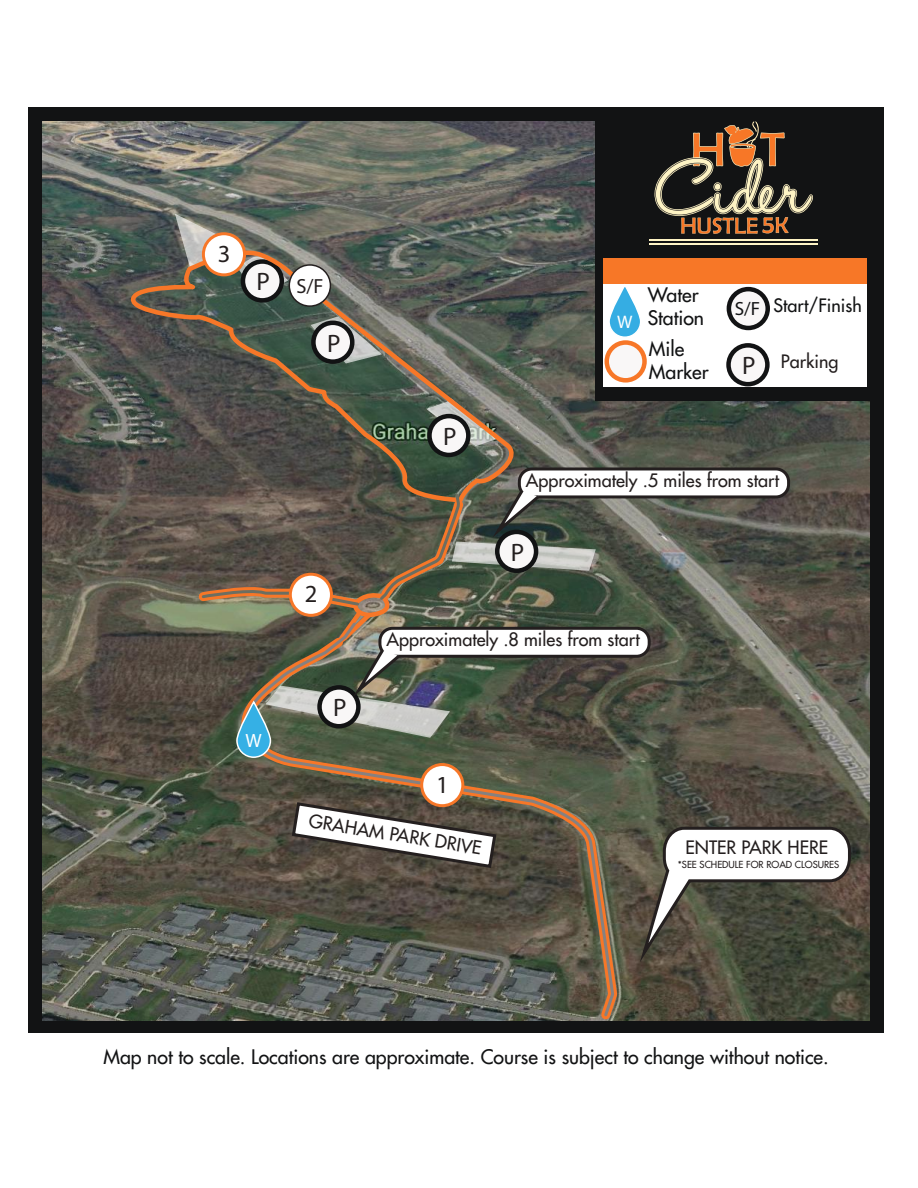
<style>
.page{position:relative;width:918px;height:1188px;background:#fff}
.page>*{position:absolute;margin:0;border:0;box-sizing:border-box;transform-origin:0 0}
.t1{font:25.35px "Myriad Pro";color:#241f1f}
.t2{font:24.6px "Myriad Pro";color:#241f1f}
.t3{font:20.55px "Myriad Pro";color:#241f1f}
.t4{font:19.5px/23.4px "Futura LT";color:#121314}
.t5{font:19.2px "Myriad Pro";color:#fff}
.t6{font:18.15px "Myriad Pro";color:#fff}
.t7{font:18px "Futura LT";color:#241f1f}
.t8{font:18px "Futura LT";color:#121314}
.t9{font:9.45px "Futura LT";color:#241f1f}
.s1{font-family:"Myriad Pro";font-size:19.2px}
</style>
<div class="page">
<div style="left:28px;top:107px;width:856px;height:927px;background:#121314"></div>
<img style="left:43px;top:122px;width:827px;height:899px">
<div style="left:25px;top:1033px;width:859px;height:59px;background:#fff"></div>
<div style="left:380px;top:628px;width:269px;height:28px;background:#fff;border-radius:13px"></div>
<div style="left:378px;top:627px;width:273px;height:31px;border:3px solid #241f1f;border-radius:13px"></div>
<svg style="left:175px;top:214px;width:113px;height:26px"></svg>
<div style="left:595px;top:120px;width:278px;height:281px;background:#121314"></div>
<hr style="left:649px;top:239px;width:168px;height:2px;background:#fef4c5">
<hr style="left:649px;top:243px;width:168px;height:1px;background:#fef4c5">
<svg style="left:654px;top:122px;width:159px;height:112px"></svg>
<div style="left:603px;top:260px;width:263px;height:127px;background:#fff"></div>
<div style="left:603px;top:259px;width:263px;height:25px;background:#f77727"></div>
<svg style="left:609px;top:285px;width:32px;height:52px"></svg>
<div style="left:608px;top:284px;width:33px;height:54px;border:2px solid #fff;border-radius:16px"></div>
<svg style="left:607px;top:343px;width:38px;height:37px"></svg>
<div style="left:605px;top:340px;width:42px;height:43px;border:4px solid #f77728;border-radius:50%"></div>
<svg style="left:729px;top:289px;width:39px;height:39px"></svg>
<div style="left:727px;top:287px;width:43px;height:43px;border:4px solid #121314;border-radius:50%"></div>
<svg style="left:729px;top:345px;width:38px;height:39px"></svg>
<div style="left:726px;top:343px;width:44px;height:43px;border:4px solid #121314;border-radius:50%"></div>
<svg style="left:636px;top:825px;width:216px;height:147px"></svg>
<svg style="left:236px;top:630px;width:386px;height:391px"></svg>
<svg style="left:125px;top:240px;width:401px;height:270px"></svg>
<svg style="left:236px;top:620px;width:380px;height:399px"></svg>
<div style="left:203px;top:234px;width:42px;height:41px;background:#fff;border-radius:50%"></div>
<div style="left:202px;top:232px;width:44px;height:44px;border:3px solid #f77728;border-radius:50%"></div>
<div style="left:422px;top:765px;width:41px;height:41px;background:#fff;border-radius:50%"></div>
<div style="left:420px;top:763px;width:44px;height:44px;border:3px solid #f77728;border-radius:50%"></div>
<div style="left:237px;top:702px;width:33px;height:55px;background:#35b0e5;border-radius:17px"></div>
<div style="left:236px;top:701px;width:35px;height:57px;border:2px solid #fff;border-radius:17px"></div>
<div style="left:289px;top:265px;width:41px;height:41px;background:#fff;border-radius:50%"></div>
<div style="left:289px;top:264px;width:42px;height:43px;border:2px solid #241f1f;border-radius:50%"></div>
<div style="left:519px;top:469px;width:270px;height:28px;background:#fff;border-radius:13px"></div>
<div style="left:518px;top:467px;width:272px;height:31px;border:3px solid #241f1f;border-radius:13px"></div>
<svg style="left:194px;top:486px;width:402px;height:252px"></svg>
<p class="t2" style="left:218px;top:238px;width:14px">3</p>
<p class="t1" style="left:257px;top:266px;width:15px">P</p>
<p class="t5" style="left:246px;top:729px;width:18px">W</p>
<p class="t3" style="left:296px;top:273px;width:29px">S/F</p>
<p class="t1" style="left:327px;top:327px;width:15px">P</p>
<p class="t2" style="left:305px;top:579px;width:14px">2</p>
<p class="t1" style="left:333px;top:692px;width:15px">P</p>
<p class="t1" style="left:443px;top:421px;width:15px">P</p>
<p class="t6" style="left:617px;top:311px;width:17px">W</p>
<p class="t4" style="left:648px;top:283px;width:58px">Water<br>Station</p>
<p class="t4" style="left:649px;top:337px;width:61px">Mile<br>Marker</p>
<p class="t8" style="left:735px;top:294px;width:128px"><span class="s1">S/F</span> Start/Finish</p>
<p class="t1" style="left:742px;top:350px;width:15px">P</p>
<p class="t7" style="left:781px;top:350px;width:59px">Parking</p>
<p class="t7" style="left:526px;top:469px;width:255px">Approximately .5 miles from start</p>
<p class="t1" style="left:511px;top:537px;width:15px">P</p>
<p class="t7" style="left:386px;top:628px;width:255px">Approximately .8 miles from start</p>
<p class="t2" style="left:436px;top:769px;width:14px">1</p>
<p class="t7" style="left:311px;top:809px;width:176px;rotate:9deg">GRAHAM PARK DRIVE</p>
<p class="t7" style="left:686px;top:836px;width:144px">ENTER PARK HERE</p>
<p class="t9" style="left:678px;top:858px;width:163px">*SEE SCHEDULE FOR ROAD CLOSURES</p>
<p class="t4" style="left:103px;top:1045px;width:727px">Map not to scale. Locations are approximate. Course is subject to change without notice.</p>
</div>
